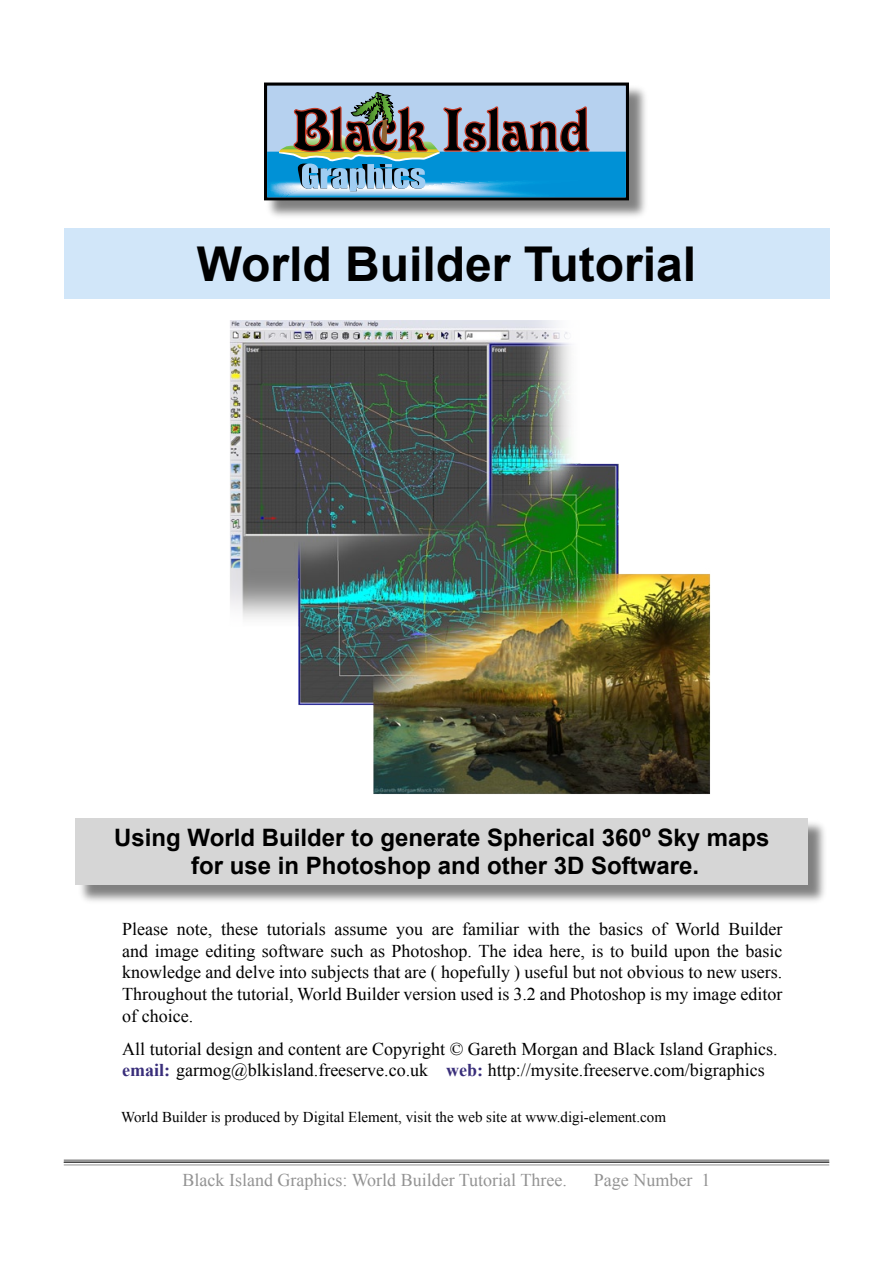
<style>
.page{position:relative;width:893px;height:1263px;background:#fff}
.page>*{position:absolute;margin:0;border:0;box-sizing:border-box;transform-origin:0 0}
.t1{font:700 48px "Arial";color:#000}
.t2{font:700 24px "Arial";color:#000}
.t3{font:18px/21.6px "Times New Roman";color:#000;text-align:justify}
.t4{font:18px "Times New Roman";color:#939393}
.t5{font:15px "Times New Roman";color:#000}
.s1{font-weight:700;color:#392e7a}
</style>
<div class="page">
<hr style="left:64px;top:1159px;width:765px;height:3px;background:#939393">
<hr style="left:64px;top:1164px;width:765px;height:1px;background:#939393">
<img style="left:230px;top:321px;width:480px;height:474px">
<div style="left:64px;top:229px;width:765px;height:70px;background:#d1e6f9"></div>
<div style="left:77px;top:819px;width:751px;height:86px;background:#000;opacity:.5"></div>
<div style="left:76px;top:818px;width:732px;height:66px;background:#d6d6d6"></div>
<div style="left:265px;top:83px;width:384px;height:138px;background:#000;opacity:.5"></div>
<div style="left:266px;top:84px;width:361px;height:115px;background:#b6d1ef"></div>
<div style="left:264px;top:83px;width:365px;height:117px;border:3px solid #000"></div>
<svg style="left:267px;top:92px;width:359px;height:105px"></svg>
<p class="t1" style="left:197px;top:233px;width:501px">World Builder Tutorial</p>
<p class="t2" style="left:114px;top:821px;width:657px">Using World Builder to generate Spherical 360º Sky maps</p>
<p class="t2" style="left:191px;top:850px;width:510px">for use in Photoshop and other 3D Software.</p>
<p class="t3" style="left:122px;top:918px;width:662px">Please note, these tutorials assume you are familiar with the basics of World Builder and image editing software such as Photoshop. The idea here, is to build upon the basic knowledge and delve into subjects that are ( hopefully ) useful but not obvious to new users.<br>Throughout the tutorial, World Builder version used is 3.2 and Photoshop is my image editor of choice.</p>
<p class="t3" style="left:122px;top:1037px;width:657px">All tutorial design and content are Copyright © Gareth Morgan and Black Island Graphics.</p>
<p class="t3" style="left:122px;top:1059px;width:644px"><span class="s1">email:</span> garmog@blkisland.freeserve.co.uk <span class="s1">web:</span> http://mysite.freeserve.com/bigraphics</p>
<p class="t5" style="left:121px;top:1106px;width:546px">World Builder is produced by Digital Element, visit the web site at www.digi-element.com</p>
<p class="t4" style="left:183px;top:1168px;width:386px">Black Island Graphics: World Builder Tutorial Three.</p>
<p class="t4" style="left:594px;top:1168px;width:118px">Page Number 1</p>
</div>
